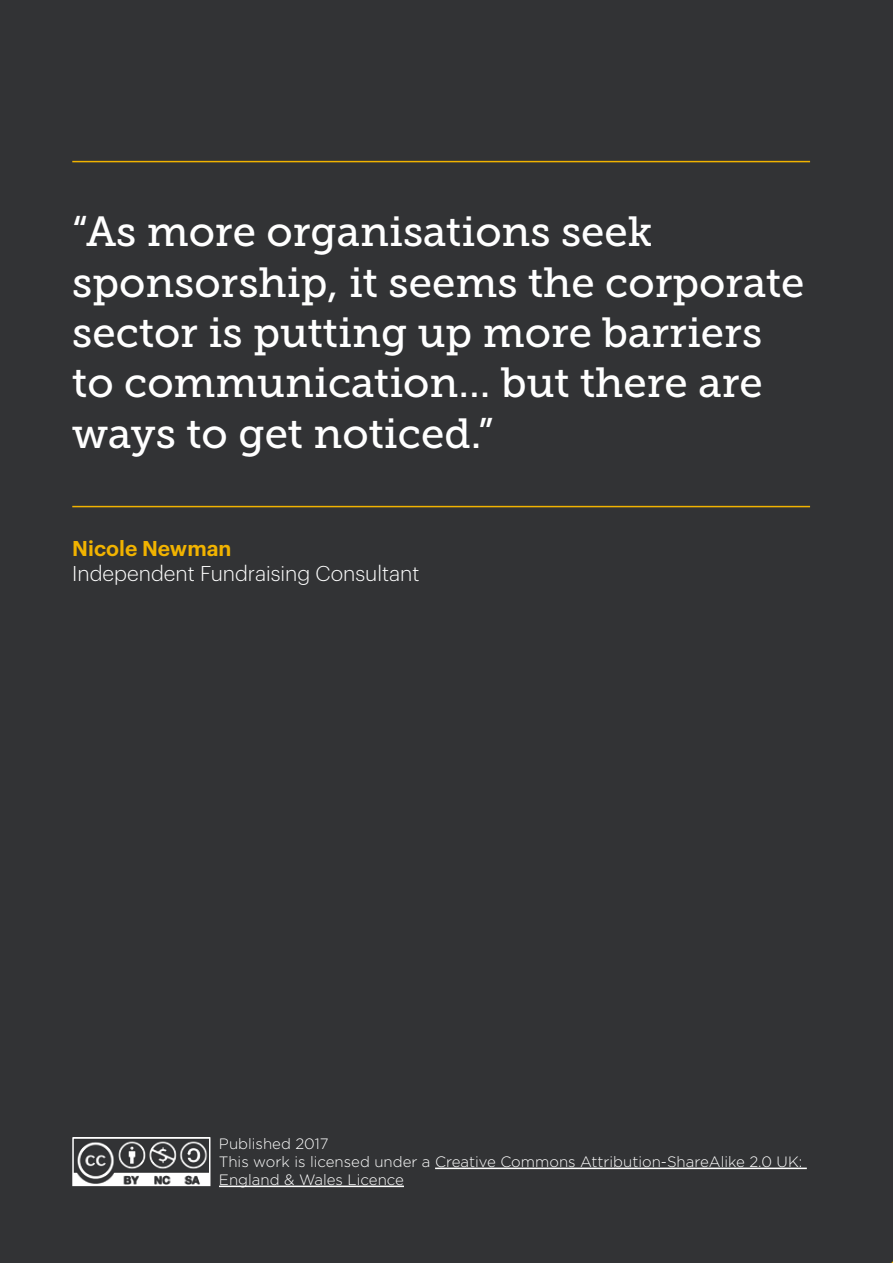
<style>
.page{position:relative;width:893px;height:1263px;background:#323335}
.page>*{position:absolute;margin:0;border:0;box-sizing:border-box;transform-origin:0 0}
.t1{font:42px/50.4px "Museo Slab 500";color:#fff}
.t2{font:300 21px "Graphik";color:#fff}
.t3{font:600 21px "Graphik";color:#f1b300}
.t4{font:300 15px/18px "Gotham";color:#fff}
</style>
<div class="page">
<hr style="left:72px;top:161px;width:738px;height:1px;background:#f1b300">
<hr style="left:72px;top:506px;width:738px;height:1px;background:#f1b300">
<hr style="left:435px;top:1167px;width:372px;height:2px;background:#fff">
<hr style="left:219px;top:1185px;width:185px;height:2px;background:#fff">
<img style="left:75px;top:1141px;width:132px;height:42px">
<div style="left:72px;top:1137px;width:138px;height:49px;border:2px solid #fff"></div>
<p class="t1" style="left:72px;top:207px;width:734px">“As more organisations seek sponsorship, it seems the corporate sector is putting up more barriers to communication... but there are ways to get noticed.”</p>
<p class="t3" style="left:72px;top:533px;width:161px">Nicole Newman</p>
<p class="t2" style="left:72px;top:558px;width:349px">Independent Fundraising Consultant</p>
<p class="t4" style="left:219px;top:1134px;width:585px">Published 2017<br>This work is licensed under a Creative Commons Attribution-ShareAlike 2.0 UK:<br>England &amp; Wales Licence</p>
</div>
